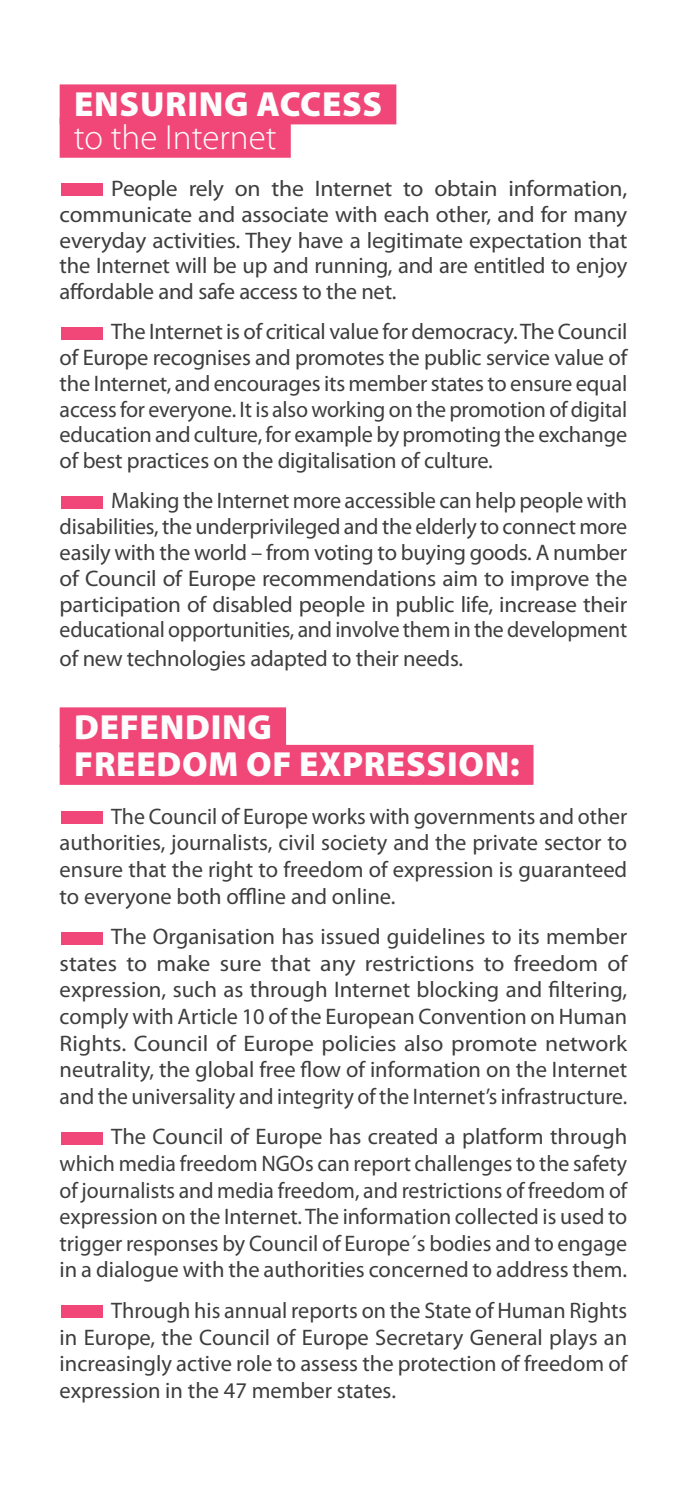
<style>
.page{position:relative;width:687px;height:1487px;background:#fff}
.page>*{position:absolute;margin:0;border:0;box-sizing:border-box;transform-origin:0 0}
.t1{font:900 35px/37.5px "Myriad Pro";letter-spacing:.02em;color:#fdfdfd}
.t2{font:300 35px "Myriad Pro";color:#fdfdfd}
.t3{font:22.5px/26.5px "Myriad Pro";letter-spacing:-.01em;color:#3e3e3f;text-align:justify}
.t4{font:22.5px/25.8px "Myriad Pro";letter-spacing:-.01em;color:#3e3e3f;text-align:justify;scale:1.05 1}
.s1{color:#f04778}
</style>
<div class="page">
<div style="left:60px;top:84px;width:336px;height:40px;background:#f04778"></div>
<div style="left:60px;top:118px;width:230px;height:40px;background:#f04778"></div>
<div style="left:60px;top:707px;width:226px;height:40px;background:#f04778"></div>
<div style="left:60px;top:745px;width:473px;height:40px;background:#f04778"></div>
<h1 class="t1" style="left:74px;top:84px;width:309px">ENSURING ACCESS</h1>
<h1 class="t2" style="left:74px;top:116px;width:204px">to the Internet</h1>
<p class="t4" style="left:60px;top:175px;width:541px"><span class="s1">■</span>People rely on the Internet to obtain information, communicate and associate with each other, and for many everyday activities. They have a legitimate expectation that the Internet will be up and running, and are entitled to enjoy affordable and safe access to the net.</p>
<p class="t3" style="left:60px;top:318px;width:568px;line-height:25.8px"><span class="s1">■</span>The Internet is of critical value for democracy. The Council of Europe recognises and promotes the public service value of the Internet, and encourages its member states to ensure equal access for everyone. It is also working on the promotion of digital education and culture, for example by promoting the exchange of best practices on the digitalisation of culture.</p>
<p class="t3" style="left:60px;top:487px;width:568px;line-height:25.8px"><span class="s1">■</span>Making the Internet more accessible can help people with disabilities, the underprivileged and the elderly to connect more easily with the world – from voting to buying goods. A number of Council of Europe recommendations aim to improve the participation of disabled people in public life, increase their educational opportunities, and involve them in the development</p>
<p class="t3" style="left:60px;top:644px;width:404px">of new technologies adapted to their needs.</p>
<h1 class="t1" style="left:74px;top:707px;width:446px">DEFENDING<br>FREEDOM OF EXPRESSION:</h1>
<p class="t3" style="left:60px;top:803px;width:568px"><span class="s1">■</span>The Council of Europe works with governments and other authorities, journalists, civil society and the private sector to ensure that the right to freedom of expression is guaranteed to everyone both offline and online.</p>
<p class="t3" style="left:60px;top:923px;width:568px"><span class="s1">■</span>The Organisation has issued guidelines to its member states to make sure that any restrictions to freedom of expression, such as through Internet blocking and filtering, comply with Article 10 of the European Convention on Human Rights. Council of Europe policies also promote network neutrality, the global free flow of information on the Internet and the universality and integrity of the Internet’s infrastructure.</p>
<p class="t3" style="left:60px;top:1123px;width:568px"><span class="s1">■</span>The Council of Europe has created a platform through which media freedom NGOs can report challenges to the safety of journalists and media freedom, and restrictions of freedom of expression on the Internet. The information collected is used to trigger responses by Council of Europe´s bodies and to engage in a dialogue with the authorities concerned to address them.</p>
<p class="t3" style="left:60px;top:1297px;width:568px"><span class="s1">■</span>Through his annual reports on the State of Human Rights in Europe, the Council of Europe Secretary General plays an increasingly active role to assess the protection of freedom of expression in the 47 member states.</p>
</div>
